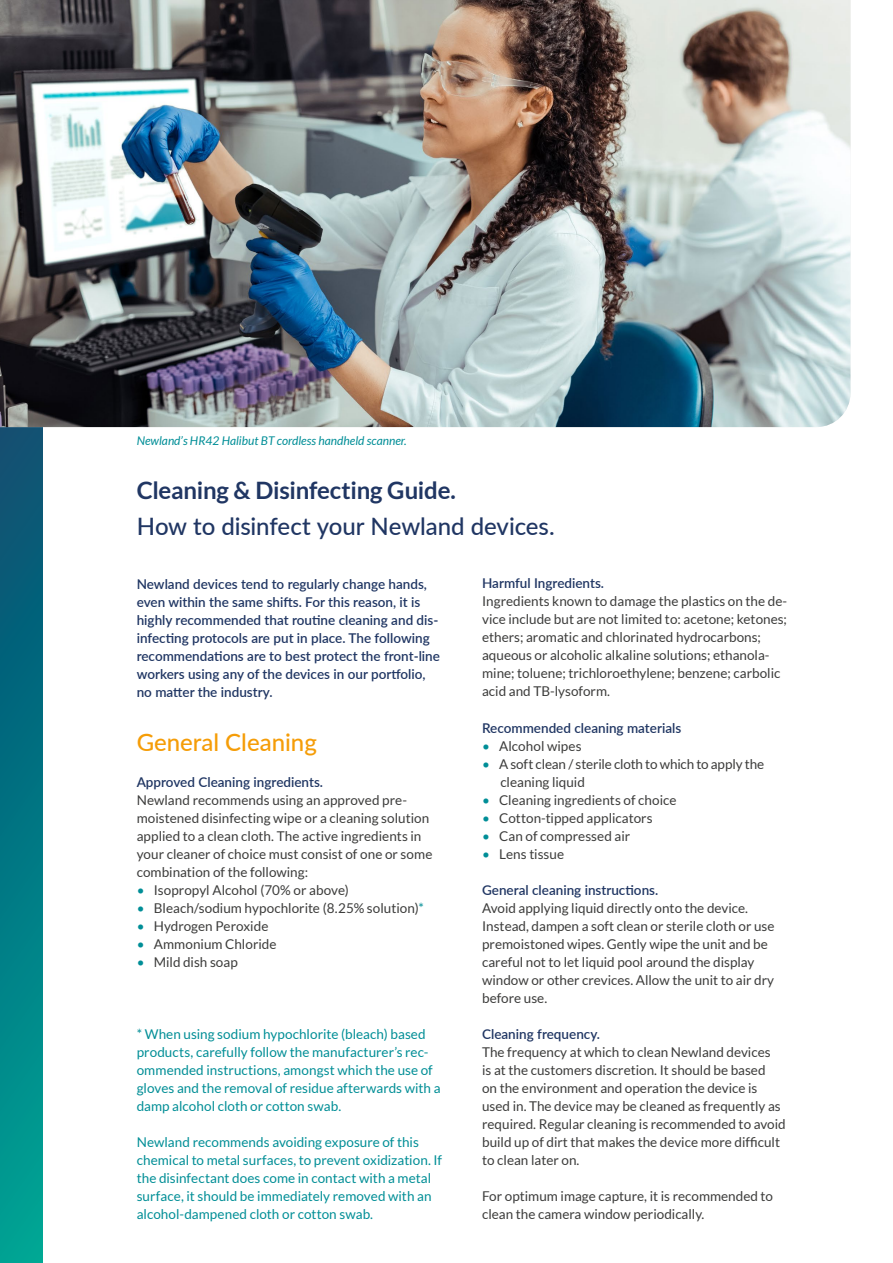
<style>
.page{position:relative;width:893px;height:1263px;background:#fff}
.page>*{position:absolute;margin:0;border:0;box-sizing:border-box;transform-origin:0 0}
.t1{font:500 24px "Lato";letter-spacing:-.005em;color:#203663}
.t2{font:700 24px "Lato";letter-spacing:-.01em;color:#203663}
.t3{font:500 24px "Lato";color:#f59d08}
.t4{font:13.5px/18px "Lato";color:#3c3c3b}
.t5{font:13.5px/18px "Lato";letter-spacing:.005em;color:#008e96}
.t6{font:600 13.5px/18px "Lato";color:#203663}
.t7{font:italic 12px "Lato";color:#008e97}
.s1{color:#008e97}
.s2{color:#008e96}
</style>
<div class="page">
<svg style="left:0;top:427px;width:43px;height:836px;background:#027883"></svg>
<img style="left:0;top:0;width:850px;height:427px">
<p class="t7" style="left:137px;top:434px;width:272px">Newland’s HR42 Halibut BT cordless handheld scanner.</p>
<h1 class="t2" style="left:137px;top:477px;width:321px">Cleaning &amp; Disinfecting Guide.</h1>
<h1 class="t1" style="left:137px;top:509px;width:419px">How to disinfect your Newland devices.</h1>
<p class="t6" style="left:137px;top:575px;width:305px">Newland devices tend to regularly change hands, even within the same shifts. For this reason, it is highly recommended that routine cleaning and dis&shy;infecting protocols are put in place. The following recommendations are to best protect the front-line workers using any of the devices in our portfolio, no matter the industry.</p>
<h1 class="t3" style="left:137px;top:725px;width:182px">General Cleaning</h1>
<p class="t6" style="left:137px;top:773px;width:188px">Approved Cleaning ingredients.</p>
<p class="t4" style="left:137px;top:791px;width:297px">Newland recommends using an approved pre&shy;moistened disinfecting wipe or a cleaning solution applied to a clean cloth. The active ingredients in your cleaner of choice must consist of one or some combination of the following:</p>
<p class="t4" style="left:137px;top:881px;width:214px"><span class="s1">•</span> Isopropyl Alcohol (70% or above)</p>
<p class="t4" style="left:137px;top:899px;width:289px"><span class="s1">•</span> Bleach/sodium hypochlorite (8.25% solution)<span class="s2">*</span></p>
<p class="t4" style="left:137px;top:917px;width:133px"><span class="s1">•</span> Hydrogen Peroxide</p>
<p class="t4" style="left:137px;top:935px;width:141px"><span class="s1">•</span> Ammonium Chloride</p>
<p class="t4" style="left:137px;top:953px;width:103px"><span class="s1">•</span> Mild dish soap</p>
<p class="t5" style="left:137px;top:1025px;width:305px">* When using sodium hypochlorite (bleach) based products, carefully follow the manufacturer’s rec&shy;ommended instructions, amongst which the use of gloves and the removal of residue afterwards with a damp alcohol cloth or cotton swab.</p>
<p class="t5" style="left:137px;top:1133px;width:307px">Newland recommends avoiding exposure of this chemical to metal surfaces, to prevent oxidization. If the disinfectant does come in contact with a metal surface, it should be immediately removed with an alcohol-dampened cloth or cotton swab.</p>
<p class="t6" style="left:482px;top:574px;width:123px">Harmful Ingredients.</p>
<p class="t4" style="left:482px;top:592px;width:306px">Ingredients known to damage the plastics on the de&shy;vice include but are not limited to: acetone; ketones; ethers; aromatic and chlorinated hydrocarbons; aqueous or alcoholic alkaline solutions; ethanola&shy;mine; toluene; trichloroethylene; benzene; carbolic acid and TB-lysoform.</p>
<p class="t6" style="left:482px;top:718px;width:201px">Recommended cleaning materials</p>
<p class="t4" style="left:482px;top:737px;width:101px"><span class="s1">•</span> Alcohol wipes</p>
<p class="t4" style="left:500px;top:755px;width:265px;text-indent:-18px"><span class="s1">•</span> A soft clean / sterile cloth to which to apply the cleaning liquid</p>
<p class="t4" style="left:482px;top:791px;width:196px"><span class="s1">•</span> Cleaning ingredients of choice</p>
<p class="t4" style="left:482px;top:809px;width:172px"><span class="s1">•</span> Cotton-tipped applicators</p>
<p class="t4" style="left:482px;top:827px;width:150px"><span class="s1">•</span> Can of compressed air</p>
<p class="t4" style="left:482px;top:845px;width:83px"><span class="s1">•</span> Lens tissue</p>
<p class="t6" style="left:482px;top:880px;width:178px">General cleaning instructions.</p>
<p class="t4" style="left:482px;top:899px;width:294px">Avoid applying liquid directly onto the device.<br>Instead, dampen a soft clean or sterile cloth or use premoistoned wipes. Gently wipe the unit and be careful not to let liquid pool around the display window or other crevices. Allow the unit to air dry before use.</p>
<p class="t6" style="left:482px;top:1024px;width:119px">Cleaning frequency.</p>
<p class="t4" style="left:482px;top:1043px;width:305px">The frequency at which to clean Newland devices<br>is at the customers discretion. It should be based<br>on the environment and operation the device is used in. The device may be cleaned as frequently as required. Regular cleaning is recommended to avoid build up of dirt that makes the device more difficult to clean later on.</p>
<p class="t4" style="left:482px;top:1187px;width:292px">For optimum image capture, it is recommended to clean the camera window periodically.</p>
</div>
